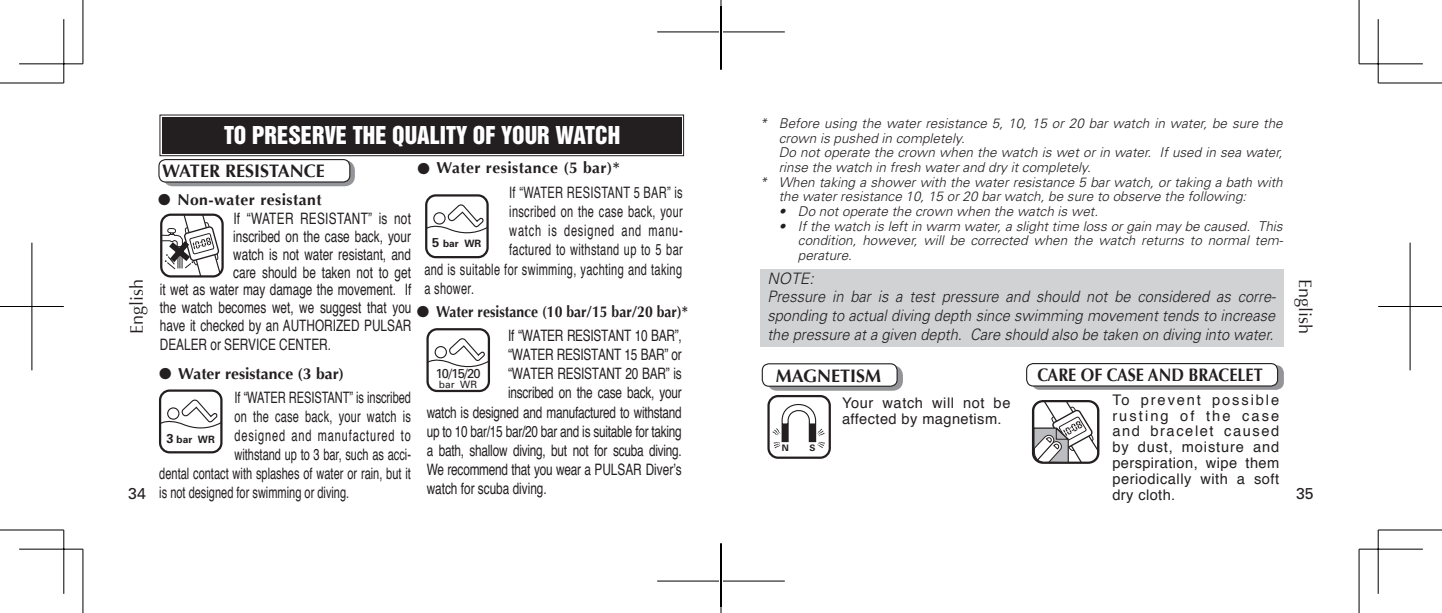
<style>
.page{position:relative;width:1442px;height:613px;background:#fff}
.page>*{position:absolute;margin:0;border:0;box-sizing:border-box;transform-origin:0 0}
.t1{font:22.5px "Helvetica Inserat";color:#fff}
.t2{font:700 18px "Optima";color:#231f20}
.t3{font:700 18px "Optima";color:#231f20;scale:.9 1}
.t4{font:18px "Optima";color:#231f20}
.t5{font:15.75px/18.9px "Helvetica";color:#231f20;text-align:justify;scale:.75 1}
.t6{font:15.75px/18.9px "Helvetica";color:#231f20;text-align:justify;scale:.7 1}
.t7{font:italic 300 15.75px/18.9px "Univers";color:#231f20}
.t8{font:15.75px/18.9px "Helvetica";letter-spacing:.03em;color:#231f20;scale:.7 1}
.t9{font:700 15.75px "Optima";letter-spacing:.03em;color:#231f20}
.t10{font:700 15.75px "Optima";color:#231f20;scale:.89 1}
.t11{font:700 15.75px "Optima";color:#231f20}
.t12{font:15.75px "Univers";color:#231f20}
.t13{font:14.62px/15.8px "Helvetica";letter-spacing:.03em;color:#231f20}
.t14{font:italic 300 13.5px/14.6px "Univers";color:#231f20;text-align:justify}
.t15{font:13.05px "Univers";color:#231f20}
.t16{font:700 10.12px "Univers";color:#231f20}
.t17{font:10.12px "Univers";color:#231f20}
.t18{font:700 9px "Univers";color:#231f20}
.s1{font-size:13.05px}
</style>
<div class="page">
<svg style="left:159px;top:114px;width:525px;height:42px;background:#363334"></svg>
<div style="left:163px;top:118px;width:517px;height:34px;border:1px solid #231f20"></div>
<svg style="left:768px;top:366px;width:134px;height:23px"></svg>
<div style="left:767px;top:365px;width:136px;height:25px;border:2px solid #939598;border-radius:9px"></div>
<div style="left:762px;top:363px;width:135px;height:23px;background:#fff;border-radius:7px"></div>
<div style="left:762px;top:363px;width:135px;height:23px;border:1px solid #231f20;border-radius:7px"></div>
<div style="left:767px;top:395px;width:64px;height:63px;border:2px solid #231f20;border-radius:10px"></div>
<svg style="left:772px;top:399px;width:53px;height:49px"></svg>
<div style="left:782px;top:424px;width:6px;height:17px;background:#231f20"></div>
<div style="left:809px;top:424px;width:6px;height:17px;background:#231f20"></div>
<div style="left:1032px;top:365px;width:252px;height:24px;border:2px solid #939598;border-radius:7px"></div>
<div style="left:1026px;top:363px;width:251px;height:23px;background:#fff;border-radius:7px"></div>
<div style="left:1026px;top:363px;width:252px;height:23px;border:1px solid #231f20;border-radius:7px"></div>
<svg style="left:1032px;top:400px;width:67px;height:63px"></svg>
<svg style="left:164px;top:161px;width:190px;height:24px"></svg>
<div style="left:163px;top:160px;width:192px;height:26px;border:2px solid #939598;border-radius:9px"></div>
<div style="left:159px;top:159px;width:191px;height:23px;background:#fff;border-radius:7px"></div>
<div style="left:158px;top:159px;width:192px;height:23px;border:1px solid #231f20;border-radius:7px"></div>
<svg style="left:428px;top:204px;width:58px;height:30px"></svg>
<div style="left:425px;top:194px;width:64px;height:64px;border:2px solid #231f20;border-radius:10px"></div>
<svg style="left:429px;top:338px;width:58px;height:30px"></svg>
<div style="left:426px;top:328px;width:64px;height:64px;border:2px solid #231f20;border-radius:10px"></div>
<div style="left:759px;top:269px;width:524px;height:77px;background:#d1d2d4"></div>
<div style="left:160px;top:213px;width:64px;height:64px;border:2px solid #231f20;border-radius:10px"></div>
<svg style="left:161px;top:213px;width:61px;height:64px"></svg>
<svg style="left:162px;top:399px;width:57px;height:30px"></svg>
<div style="left:159px;top:389px;width:63px;height:64px;border:2px solid #231f20;border-radius:10px"></div>
<svg style="left:0;top:82px;width:62px;height:1px"></svg>
<svg style="left:1379px;top:82px;width:63px;height:1px"></svg>
<svg style="left:82px;top:0;width:1px;height:62px"></svg>
<svg style="left:82px;top:550px;width:1px;height:62px"></svg>
<hr style="left:0;top:83px;width:64px;height:1px;background:#000">
<hr style="left:1378px;top:83px;width:64px;height:1px;background:#000">
<hr style="left:0;top:529px;width:64px;height:1px;background:#000">
<hr style="left:1378px;top:529px;width:64px;height:1px;background:#000">
<hr style="left:83px;top:0;width:1px;height:64px;background:#000">
<hr style="left:83px;top:549px;width:1px;height:63px;background:#000">
<hr style="left:1358px;top:0;width:1px;height:64px;background:#000">
<hr style="left:1358px;top:549px;width:1px;height:63px;background:#000">
<hr style="left:19px;top:63px;width:64px;height:1px;background:#000">
<hr style="left:1359px;top:63px;width:63px;height:1px;background:#000">
<hr style="left:19px;top:548px;width:64px;height:1px;background:#000">
<hr style="left:1359px;top:548px;width:63px;height:1px;background:#000">
<hr style="left:63px;top:19px;width:1px;height:64px;background:#000">
<hr style="left:63px;top:529px;width:1px;height:64px;background:#000">
<hr style="left:1377px;top:19px;width:1px;height:64px;background:#000">
<hr style="left:1377px;top:529px;width:1px;height:64px;background:#000">
<hr style="left:657px;top:32px;width:128px;height:1px;background:#000">
<hr style="left:720px;top:0;width:1px;height:64px;background:#000">
<hr style="left:657px;top:580px;width:128px;height:1px;background:#000">
<hr style="left:720px;top:549px;width:1px;height:63px;background:#000">
<hr style="left:0;top:306px;width:64px;height:1px;background:#000">
<hr style="left:32px;top:242px;width:1px;height:128px;background:#000">
<hr style="left:1378px;top:306px;width:64px;height:1px;background:#000">
<hr style="left:1409px;top:242px;width:1px;height:128px;background:#000">
<hr style="left:719px;top:22px;width:3px;height:47px;background:#fff">
<hr style="left:719px;top:543px;width:3px;height:48px;background:#fff">
<hr style="left:720px;top:22px;width:1px;height:47px;background:#000">
<hr style="left:720px;top:543px;width:1px;height:48px;background:#000">
<p class="t14" style="left:759px;top:116px;width:524px">* Before using the water resistance 5, 10, 15 or 20 bar watch in water, be sure the</p>
<p class="t14" style="left:779px;top:130px;width:188px">crown is pushed in completely.</p>
<p class="t14" style="left:779px;top:145px;width:505px">Do not operate the crown when the watch is wet or in water. If used in sea water,</p>
<p class="t14" style="left:779px;top:160px;width:314px">rinse the watch in fresh water and dry it completely.</p>
<p class="t14" style="left:759px;top:174px;width:524px">* When taking a shower with the water resistance 5 bar watch, or taking a bath with</p>
<p class="t14" style="left:779px;top:189px;width:469px">the water resistance 10, 15 or 20 bar watch, be sure to observe the following:</p>
<p class="t14" style="left:779px;top:204px;width:321px">• Do not operate the crown when the watch is wet.</p>
<p class="t14" style="left:798px;top:218px;width:487px;text-indent:-19px">• If the watch is left in warm water, a slight time loss or gain may be caused. This condition, however, will be corrected when the watch returns to normal tem&shy;perature.</p>
<p class="t7" style="left:767px;top:268px;width:510px">NOTE:<br>Pressure in bar is a test pressure and should not be considered as corre&shy;sponding to actual diving depth since swimming movement tends to increase the pressure at a given depth. Care should also be taken on diving into water.</p>
<h1 class="t1" style="left:224px;top:122px;width:398px">TO PRESERVE THE QUALITY OF YOUR WATCH</h1>
<p class="t9" style="left:417px;top:159px;width:204px">● Water resistance (5 bar)*</p>
<p class="t6" style="left:509px;top:183px;width:249px">If “WATER RESISTANT 5 BAR” is inscribed on the case back, your watch is designed and manu&shy;factured to withstand up to 5 bar</p>
<h2 class="t2" style="left:162px;top:160px;width:164px">WATER RESISTANCE</h2>
<p class="t9" style="left:158px;top:190px;width:165px">● Non-water resistant</p>
<p class="t5" style="left:233px;top:210px;width:239px;line-height:18px">If “WATER RESISTANT” is not inscribed on the case back, your watch is not water resistant, and care should be taken not to get</p>
<p class="t16" style="left:432px;top:238px;width:51px"><span class="s1">5</span> bar WR</p>
<p class="t8" style="left:424px;top:260px;width:370px">and is suitable for swimming, yachting and taking a shower.</p>
<p class="t5" style="left:508px;top:326px;width:233px">If “WATER RESISTANT 10 BAR”, “WATER RESISTANT 15 BAR” or “WATER RESISTANT 20 BAR” is inscribed on the case back, your</p>
<h2 class="t4" style="left:126px;top:334px;width:57px;rotate:-90deg">English</h2>
<h2 class="t4" style="left:1315px;top:279px;width:57px;rotate:90deg">English</h2>
<p class="t5" style="left:160px;top:281px;width:337px;line-height:18px">it wet as water may damage the movement. If the watch becomes wet, we suggest that you have it checked by an AUTHORIZED PULSAR DEALER or SERVICE CENTER.</p>
<p class="t10" style="left:417px;top:302px;width:306px">● Water resistance (10 bar/15 bar/20 bar)*</p>
<p class="t11" style="left:159px;top:364px;width:186px">● Water resistance (3 bar)</p>
<p class="t15" style="left:435px;top:365px;width:47px">10/15/20</p>
<p class="t17" style="left:439px;top:378px;width:40px">bar WR</p>
<h2 class="t2" style="left:776px;top:365px;width:107px">MAGNETISM</h2>
<h2 class="t3" style="left:1037px;top:364px;width:252px">CARE OF CASE AND BRACELET</h2>
<p class="t13" style="left:842px;top:395px;width:170px">Your watch will not be affected by magnetism.</p>
<p class="t13" style="left:1112px;top:392px;width:168px;text-align:justify">To prevent possible rusting of the case and bracelet caused by dust, moisture and perspiration, wipe them periodically with a soft dry cloth.</p>
<p class="t6" style="left:234px;top:388px;width:254px">If “WATER RESISTANT” is inscribed on the case back, your watch is designed and manufactured to withstand up to 3 bar, such as acci-</p>
<p class="t5" style="left:427px;top:403px;width:342px">watch is designed and manufactured to withstand up to 10 bar/15 bar/20 bar and is suitable for taking a bath, shallow diving, but not for scuba diving.<br>We recommend that you wear a PULSAR Diver’s watch for scuba diving.</p>
<p class="t16" style="left:166px;top:432px;width:50px"><span class="s1">3</span> bar WR</p>
<p class="t18" style="left:782px;top:442px;width:8px">N</p>
<p class="t18" style="left:809px;top:442px;width:7px">S</p>
<p class="t6" style="left:159px;top:464px;width:361px">dental contact with splashes of water or rain, but it is not designed for swimming or diving.</p>
<p class="t12" style="left:128px;top:484px;width:19px">34</p>
<p class="t12" style="left:1296px;top:484px;width:19px">35</p>
</div>
